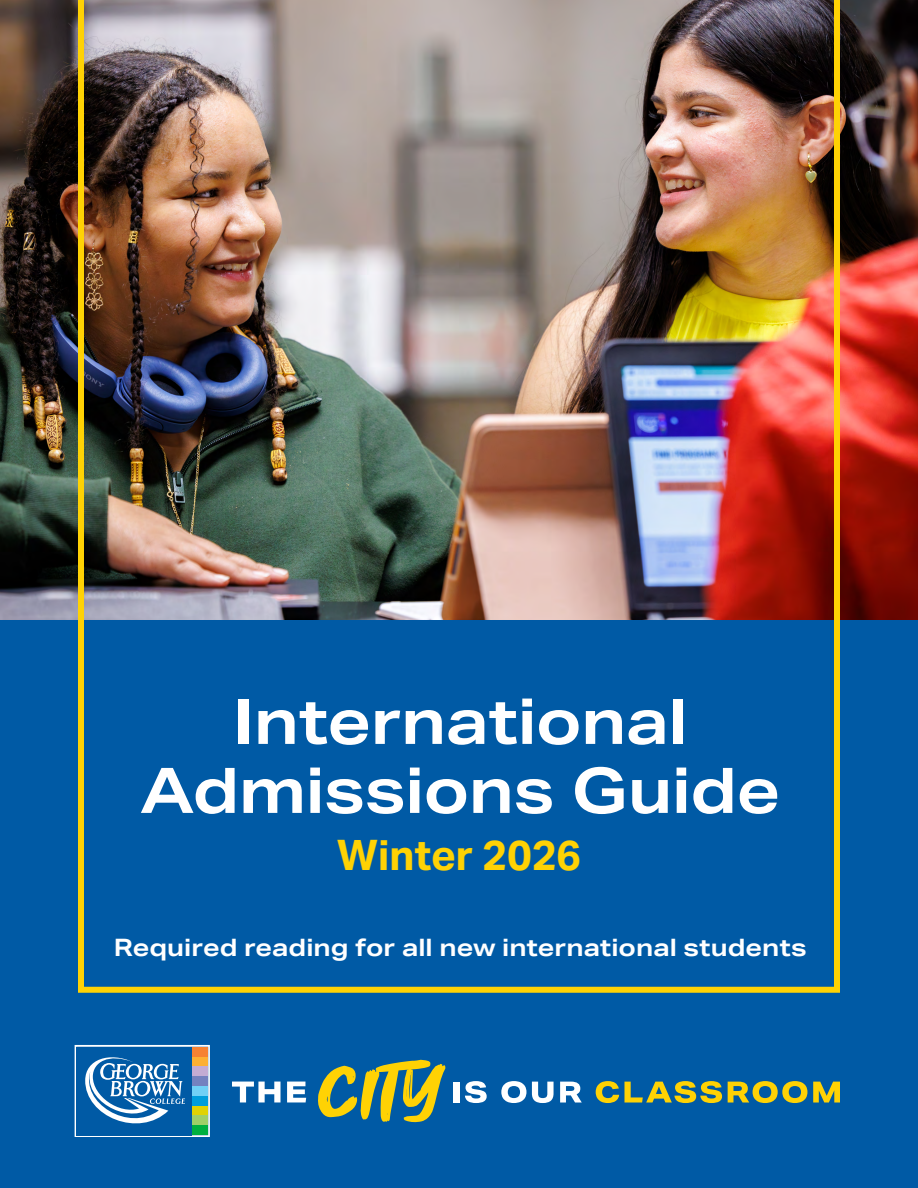
<style>
.page{position:relative;width:918px;height:1188px;background:#fff}
.page>*{position:absolute;margin:0;border:0;box-sizing:border-box;transform-origin:0 0}
.t1{font:700 63px/69px "Aktiv Grotesk Ex";letter-spacing:-.005em;color:#fff;text-align:center}
.Title_date{font:700 42px "Aktiv Grotesk";color:#ffd204}
.H3{font:700 24px "Aktiv Grotesk Ex";color:#fff}
</style>
<div class="page">
<div style="left:0;top:620px;width:918px;height:568px;background:#005aa5"></div>
<svg style="left:75px;top:1045px;width:135px;height:92px"></svg>
<div style="left:453px;top:1082px;width:7px;height:21px;background:#fff"></div>
<svg style="left:465px;top:1081px;width:22px;height:22px"></svg>
<svg style="left:501px;top:1081px;width:25px;height:22px"></svg>
<svg style="left:532px;top:1082px;width:22px;height:21px"></svg>
<svg style="left:560px;top:1082px;width:22px;height:21px"></svg>
<svg style="left:596px;top:1081px;width:126px;height:22px"></svg>
<svg style="left:728px;top:1081px;width:79px;height:22px"></svg>
<svg style="left:813px;top:1082px;width:27px;height:21px"></svg>
<svg style="left:318px;top:1060px;width:128px;height:62px"></svg>
<svg style="left:232px;top:1082px;width:49px;height:20px"></svg>
<svg style="left:287px;top:1082px;width:19px;height:20px"></svg>
<img style="left:0;top:0;width:918px;height:620px">
<img style="left:78px;top:0;width:762px;height:993px">
<h1 class="t1" style="left:140px;top:686px;width:642px">International<br>Admissions Guide</h1>
<h1 class="Title_date" style="left:337px;top:831px;width:246px">Winter 2026</h1>
<h2 class="H3" style="left:114px;top:933px;width:694px">Required reading for all new international students</h2>
</div>
